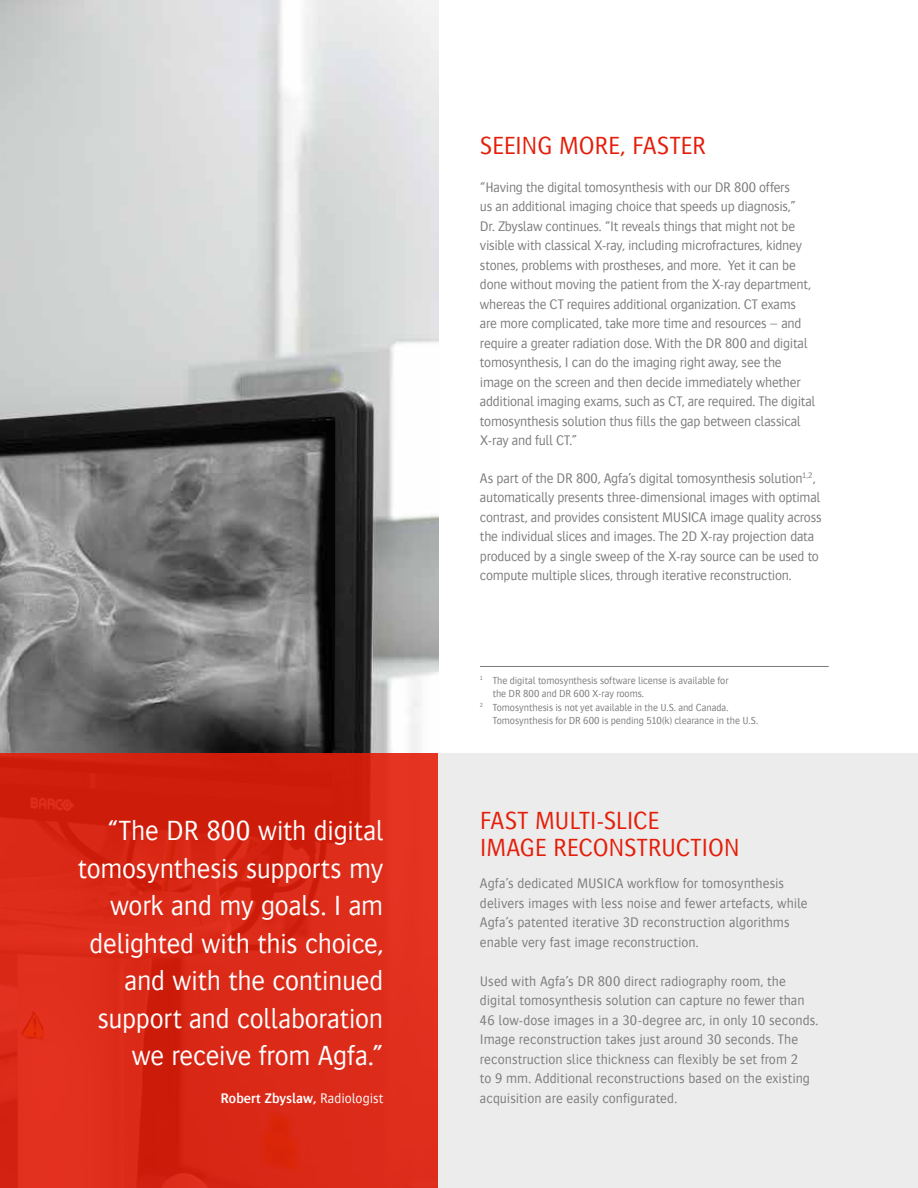
<style>
.page{position:relative;width:918px;height:1188px;background:#fff}
.page>*{position:absolute;margin:0;border:0;box-sizing:border-box;transform-origin:0 0}
.t1{font:300 28.5px/37.5px "Bosis For Agfa";letter-spacing:-.01em;color:#fff;text-align:right}
.t2{font:300 25.5px/27px "Bosis For Agfa";letter-spacing:-.01em;color:#e41e0a}
.t3{font:300 14.25px/19.5px "Bosis For Agfa";letter-spacing:-.01em;color:#7a7b7a}
.t4{font:600 14.25px "Bosis For Agfa";color:#fff}
.t5{font:300 10.5px "Bosis For Agfa";letter-spacing:-.005em;color:#7a7b7a}
.s1{font-weight:300}
</style>
<div class="page">
<img style="left:0;top:0;width:438px;height:753px">
<div style="left:0;top:753px;width:438px;height:435px;background:linear-gradient(to right,#d82614,#dc2b19)"></div>
<hr style="left:480px;top:666px;width:349px;height:1px;background:#7a7b7a">
<div style="left:438px;top:753px;width:480px;height:435px;background:#ececec"></div>
<h1 class="t1" style="left:78px;top:812px;width:307px">“The DR 800 with digital tomosynthesis supports my work and my goals. I am delighted with this choice, and with the continued support and collaboration we receive from Agfa.”</h1>
<p class="t4" style="left:221px;top:1091px;width:164px">Robert Zbyslaw, <span class="s1">Radiologist</span></p>
<h2 class="t2" style="left:480px;top:132px;width:228px">SEEING MORE, FASTER</h2>
<p class="t3" style="left:480px;top:177px;width:337px">“Having the digital tomosynthesis with our DR 800 offers<br>us an additional imaging choice that speeds up diagnosis,”<br>Dr. Zbyslaw continues. “It reveals things that might not be visible with classical X-ray, including microfractures, kidney stones, problems with prostheses, and more. Yet it can be done without moving the patient from the X-ray department, whereas the CT requires additional organization. CT exams are more complicated, take more time and resources – and require a greater radiation dose. With the DR 800 and digital tomosynthesis, I can do the imaging right away, see the image on the screen and then decide immediately whether additional imaging exams, such as CT, are required. The digital tomosynthesis solution thus fills the gap between classical X-ray and full CT.”</p>
<p class="t3" style="left:480px;top:468px;width:343px">As part of the DR 800, Agfa’s digital tomosynthesis solution<sup>1,2</sup>, automatically presents three-dimensional images with optimal contrast, and provides consistent MUSICA image quality across the individual slices and images. The 2D X-ray projection data produced by a single sweep of the X-ray source can be used to compute multiple slices, through iterative reconstruction.</p>
<p class="t5" style="left:480px;top:675px;width:250px"><sup>1</sup> The digital tomosynthesis software license is available for</p>
<p class="t5" style="left:493px;top:688px;width:153px">the DR 800 and DR 600 X-ray rooms.</p>
<p class="t5" style="left:480px;top:702px;width:250px"><sup>2</sup> Tomosynthesis is not yet available in the U.S. and Canada.</p>
<p class="t5" style="left:493px;top:715px;width:267px">Tomosynthesis for DR 600 is pending 510(k) clearance in the U.S.</p>
<h2 class="t2" style="left:480px;top:807px;width:261px">FAST MULTI-SLICE<br>IMAGE RECONSTRUCTION</h2>
<p class="t3" style="left:480px;top:874px;width:329px">Agfa’s dedicated MUSICA workflow for tomosynthesis delivers images with less noise and fewer artefacts, while Agfa’s patented iterative 3D reconstruction algorithms enable very fast image reconstruction.</p>
<p class="t3" style="left:480px;top:971px;width:340px">Used with Agfa’s DR 800 direct radiography room, the digital tomosynthesis solution can capture no fewer than 46 low-dose images in a 30-degree arc, in only 10 seconds.<br>Image reconstruction takes just around 30 seconds. The reconstruction slice thickness can flexibly be set from 2<br>to 9 mm. Additional reconstructions based on the existing acquisition are easily configurated.</p>
</div>
